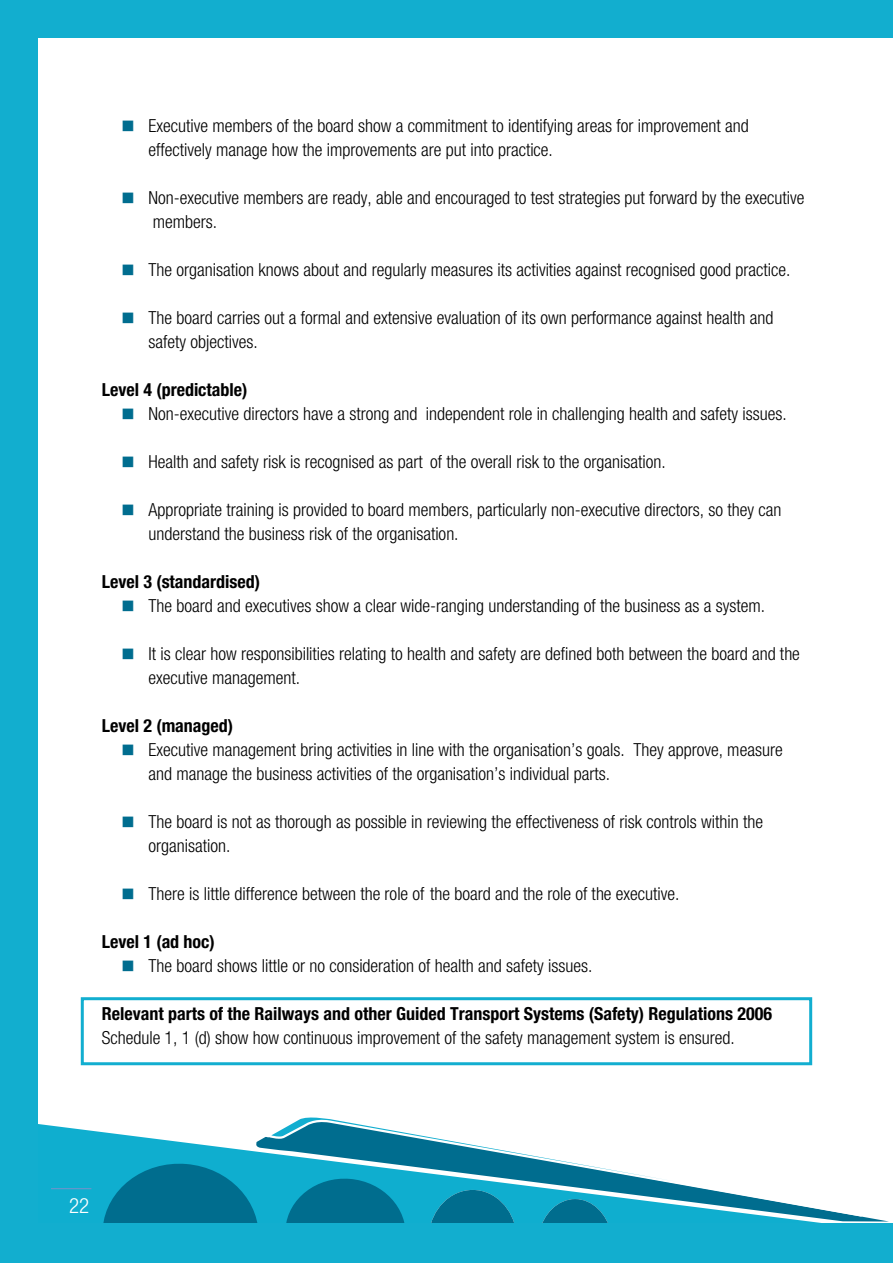
<style>
.page{position:relative;width:893px;height:1263px;background:#fff}
.page>*{position:absolute;margin:0;border:0;box-sizing:border-box;transform-origin:0 0}
.t1{font:300 condensed 21px "Helvetica Neue LT Std";color:#fff}
.t2{font:300 condensed 18px/24px "Helvetica Neue LT Std";color:#000}
.t3{font:700 condensed 18px "Helvetica Neue LT Std";color:#000}
</style>
<div class="page">
<svg style="left:37px;top:1117px;width:673px;height:73px"></svg>
<svg style="left:37px;top:1190px;width:856px;height:34px;fill:#0faecf"></svg>
<svg style="left:283px;top:1176px;width:125px;height:48px;background:#0583a4"></svg>
<svg style="left:100px;top:1160px;width:162px;height:64px;background:#0582a3"></svg>
<div style="left:0;top:0;width:893px;height:37px;background:#12aecf"></div>
<div style="left:0;top:1224px;width:893px;height:39px;background:#12aecf"></div>
<div style="left:0;top:0;width:37px;height:1243px;background:#12aecf"></div>
<hr style="left:51px;top:1188px;width:40px;height:1px;background:#6697cb">
<div style="left:81px;top:997px;width:731px;height:68px;border:3px solid #12aed0"></div>
<p class="t2" style="left:148px;top:113px;width:602px">Executive members of the board show a commitment to identifying areas for improvement and effectively manage how the improvements are put into practice.</p>
<p class="t2" style="left:148px;top:185px;width:657px">Non-executive members are ready, able and encouraged to test strategies put forward by the executive members.</p>
<p class="t2" style="left:148px;top:257px;width:643px">The organisation knows about and regularly measures its activities against recognised good practice.</p>
<p class="t2" style="left:148px;top:305px;width:626px">The board carries out a formal and extensive evaluation of its own performance against health and safety objectives.</p>
<p class="t3" style="left:102px;top:379px;width:147px">Level 4 (predictable)</p>
<p class="t2" style="left:148px;top:401px;width:640px">Non-executive directors have a strong and independent role in challenging health and safety issues.</p>
<p class="t2" style="left:148px;top:449px;width:519px">Health and safety risk is recognised as part of the overall risk to the organisation.</p>
<p class="t2" style="left:148px;top:497px;width:634px">Appropriate training is provided to board members, particularly non-executive directors, so they can understand the business risk of the organisation.</p>
<p class="t3" style="left:102px;top:571px;width:160px">Level 3 (standardised)</p>
<p class="t2" style="left:148px;top:593px;width:618px">The board and executives show a clear wide-ranging understanding of the business as a system.</p>
<p class="t2" style="left:148px;top:641px;width:653px">It is clear how responsibilities relating to health and safety are defined both between the board and the executive management.</p>
<p class="t3" style="left:102px;top:715px;width:133px">Level 2 (managed)</p>
<p class="t2" style="left:148px;top:737px;width:636px">Executive management bring activities in line with the organisation’s goals. They approve, measure and manage the business activities of the organisation’s individual parts.</p>
<p class="t2" style="left:148px;top:809px;width:616px">The board is not as thorough as possible in reviewing the effectiveness of risk controls within the organisation.</p>
<p class="t2" style="left:148px;top:881px;width:533px">There is little difference between the role of the board and the role of the executive.</p>
<p class="t3" style="left:102px;top:931px;width:115px">Level 1 (ad hoc)</p>
<p class="t2" style="left:148px;top:953px;width:445px">The board shows little or no consideration of health and safety issues.</p>
<p class="t3" style="left:102px;top:1003px;width:672px">Relevant parts of the Railways and other Guided Transport Systems (Safety) Regulations 2006</p>
<p class="t2" style="left:102px;top:1025px;width:634px">Schedule 1, 1 (d) show how continuous improvement of the safety management system is ensured.</p>
<p class="t1" style="left:69px;top:1194px;width:22px">22</p>
</div>
